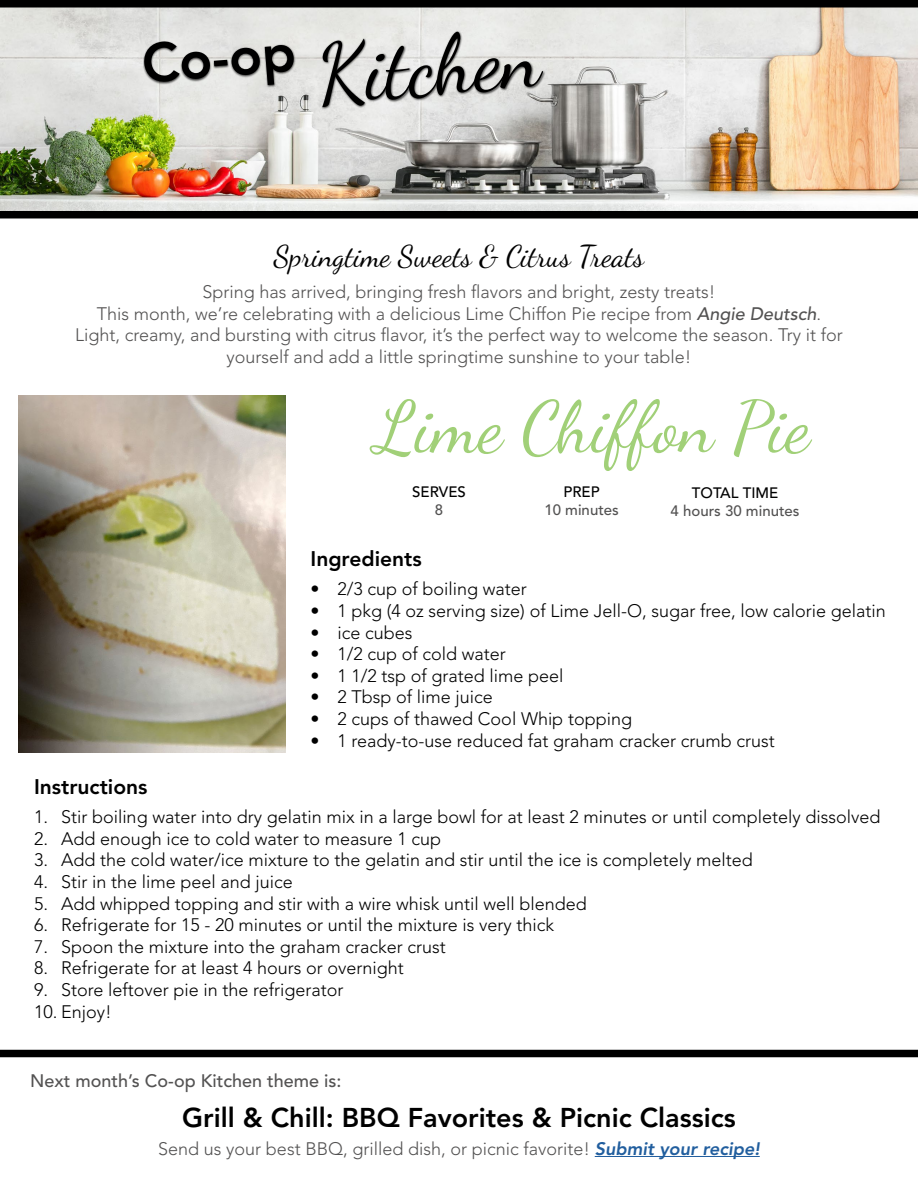
<style>
.page{position:relative;width:918px;height:1188px;background:#fff}
.page>*{position:absolute;margin:0;border:0;box-sizing:border-box;transform-origin:0 0}
.t1{font:82.5px "Dancing Script";color:#000}
.t2{font:72px "Dancing Script";color:#a1d078}
.t3{font:800 54px "Avenir LT Std";color:#000}
.t4{font:30px "Dancing Script";color:#000}
.t5{font:800 27px "Avenir LT Std";color:#000}
.t6{font:800 21px "Avenir LT Std";color:#000}
.t7{font:300 18px "Avenir LT Std";color:#000}
.t8{font:300 18px/21.6px "Avenir LT Std";color:#535252;text-align:center}
.t9{font:500 18px "Avenir LT Std";color:#535252}
.t10{font:500 15px "Avenir LT Std";color:#535252}
.t11{font:500 15px "Avenir LT Std";color:#000}
.s1{font-weight:500;font-style:italic}
.s2{font-weight:800;font-style:italic;color:#215e9e}
</style>
<div class="page">
<img style="left:0;top:8px;width:918px;height:203px">
<div style="left:143px;top:41px;width:153px;height:47px;background:#000;opacity:.75"></div>
<div style="left:321px;top:30px;width:225px;height:80px;background:#000;opacity:.75"></div>
<div style="left:0;top:0;width:918px;height:8px;background:#000"></div>
<div style="left:0;top:211px;width:918px;height:7px;background:#000"></div>
<div style="left:0;top:1050px;width:918px;height:7px;background:#000"></div>
<hr style="left:595px;top:1156px;width:165px;height:1px;background:#215e9e">
<img style="left:18px;top:396px;width:268px;height:356px">
<h3 class="t3" style="left:140px;top:31px;width:155px;rotate:-4deg">Co-op</h3>
<h1 class="t1" style="left:313px;top:27px;width:225px;rotate:-5deg">Kitchen</h1>
<h3 class="t4" style="left:274px;top:238px;width:372px">Springtime Sweets &amp; Citrus Treats</h3>
<p class="t8" style="left:75px;top:281px;width:769px">Spring has arrived, bringing fresh flavors and bright, zesty treats!<br>This month, we’re celebrating with a delicious Lime Chiffon Pie recipe from <span class="s1">Angie Deutsch</span>.<br>Light, creamy, and bursting with citrus flavor, it’s the perfect way to welcome the season. Try it for yourself and add a little springtime sunshine to your table!</p>
<h2 class="t2" style="left:375px;top:385px;width:437px">Lime Chiffon Pie</h2>
<p class="t11" style="left:412px;top:483px;width:55px">SERVES</p>
<p class="t10" style="left:435px;top:501px;width:10px">8</p>
<p class="t11" style="left:564px;top:483px;width:38px">PREP</p>
<p class="t10" style="left:544px;top:501px;width:76px">10 minutes</p>
<p class="t11" style="left:692px;top:484px;width:88px">TOTAL TIME</p>
<p class="t10" style="left:671px;top:502px;width:130px">4 hours 30 minutes</p>
<p class="t6" style="left:310px;top:547px;width:113px">Ingredients</p>
<p class="t7" style="left:310px;top:579px;width:218px">• 2/3 cup of boiling water</p>
<p class="t7" style="left:310px;top:600px;width:577px">• 1 pkg (4 oz serving size) of Lime Jell-O, sugar free, low calorie gelatin</p>
<p class="t7" style="left:310px;top:622px;width:104px">• ice cubes</p>
<p class="t7" style="left:310px;top:644px;width:197px">• 1/2 cup of cold water</p>
<p class="t7" style="left:310px;top:665px;width:255px">• 1 1/2 tsp of grated lime peel</p>
<p class="t7" style="left:310px;top:687px;width:184px">• 2 Tbsp of lime juice</p>
<p class="t7" style="left:310px;top:708px;width:323px">• 2 cups of thawed Cool Whip topping</p>
<p class="t7" style="left:310px;top:730px;width:466px">• 1 ready-to-use reduced fat graham cracker crumb crust</p>
<p class="t6" style="left:34px;top:774px;width:115px">Instructions</p>
<p class="t7" style="left:34px;top:806px;width:848px">1. Stir boiling water into dry gelatin mix in a large bowl for at least 2 minutes or until completely dissolved</p>
<p class="t7" style="left:34px;top:828px;width:409px">2. Add enough ice to cold water to measure 1 cup</p>
<p class="t7" style="left:34px;top:850px;width:720px">3. Add the cold water/ice mixture to the gelatin and stir until the ice is completely melted</p>
<p class="t7" style="left:34px;top:871px;width:260px">4. Stir in the lime peel and juice</p>
<p class="t7" style="left:34px;top:893px;width:554px">5. Add whipped topping and stir with a wire whisk until well blended</p>
<p class="t7" style="left:34px;top:914px;width:522px">6. Refrigerate for 15 - 20 minutes or until the mixture is very thick</p>
<p class="t7" style="left:34px;top:936px;width:413px">7. Spoon the mixture into the graham cracker crust</p>
<p class="t7" style="left:34px;top:958px;width:371px">8. Refrigerate for at least 4 hours or overnight</p>
<p class="t7" style="left:34px;top:979px;width:311px">9. Store leftover pie in the refrigerator</p>
<p class="t7" style="left:34px;top:1001px;width:79px">10. Enjoy!</p>
<p class="t9" style="left:30px;top:1071px;width:313px">Next month’s Co-op Kitchen theme is:</p>
<h3 class="t5" style="left:182px;top:1102px;width:555px">Grill &amp; Chill: BBQ Favorites &amp; Picnic Classics</h3>
<p class="t8" style="left:158px;top:1138px;width:603px">Send us your best BBQ, grilled dish, or picnic favorite! <span class="s2">Submit your recipe!</span></p>
</div>
